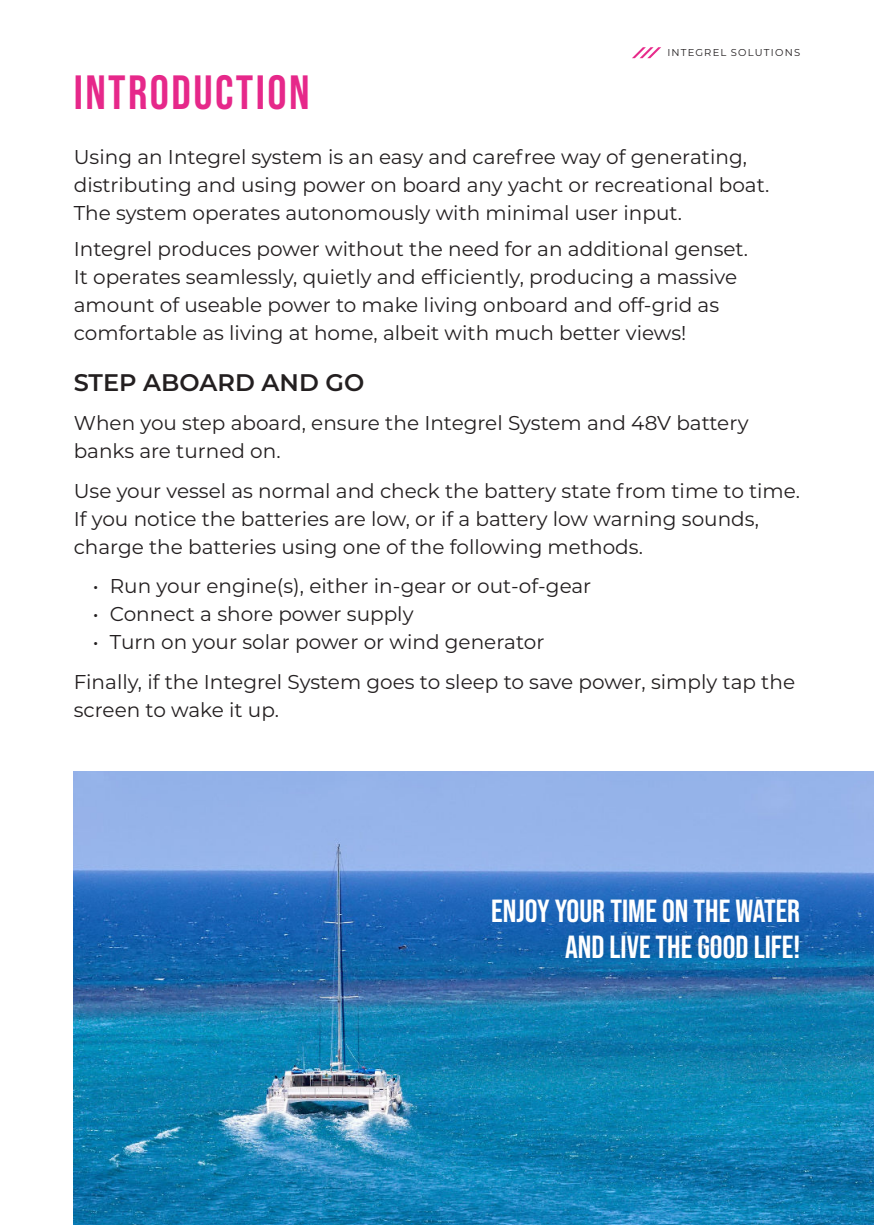
<style>
.page{position:relative;width:874px;height:1225px;background:#fff}
.page>*{position:absolute;margin:0;border:0;box-sizing:border-box;transform-origin:0 0}
.t1{font:700 48px "Bebas Neue Pro";letter-spacing:.05em;color:#e6288a}
.t2{font:700 32px/36px "Bebas Neue Pro";color:#fff;text-align:right}
.t3{font:600 24px "Montserrat";color:#231f20}
.t4{font:20px/28px "Montserrat";color:#231f20}
.t5{font:10px "Montserrat";letter-spacing:.12em;color:#231f20}
</style>
<div class="page">
<svg style="left:632px;top:47px;width:29px;height:11px"></svg>
<img style="left:74px;top:771px;width:799px;height:454px">
<p class="t5" style="left:667px;top:46px;width:134px">INTEGREL SOLUTIONS</p>
<h1 class="t1" style="left:74px;top:64px;width:237px">INTRODUCTION</h1>
<p class="t4" style="left:74px;top:144px;width:696px">Using an Integrel system is an easy and carefree way of generating, distributing and using power on board any yacht or recreational boat.<br>The system operates autonomously with minimal user input.</p>
<p class="t4" style="left:74px;top:236px;width:675px">Integrel produces power without the need for an additional genset.<br>It operates seamlessly, quietly and efficiently, producing a massive amount of useable power to make living onboard and off-grid as comfortable as living at home, albeit with much better views!</p>
<p class="t3" style="left:74px;top:371px;width:292px">STEP ABOARD AND GO</p>
<p class="t4" style="left:74px;top:410px;width:676px">When you step aboard, ensure the Integrel System and 48V battery banks are turned on.</p>
<p class="t4" style="left:74px;top:477px;width:727px">Use your vessel as normal and check the battery state from time to time.<br>If you notice the batteries are low, or if a battery low warning sounds, charge the batteries using one of the following methods.</p>
<p class="t4" style="left:93px;top:573px;width:499px">• Run your engine(s), either in-gear or out-of-gear</p>
<p class="t4" style="left:93px;top:601px;width:322px">• Connect a shore power supply</p>
<p class="t4" style="left:74px;top:623px;width:722px;line-height:39.4px;text-indent:19px">• Turn on your solar power or wind generator<br>Finally, if the Integrel System goes to sleep to save power, simply tap the</p>
<p class="t4" style="left:74px;top:696px;width:206px">screen to wake it up.</p>
<h2 class="t2" style="left:491px;top:893px;width:310px">ENJOY YOUR TIME ON THE WATER<br>AND LIVE THE GOOD LIFE!</h2>
</div>
